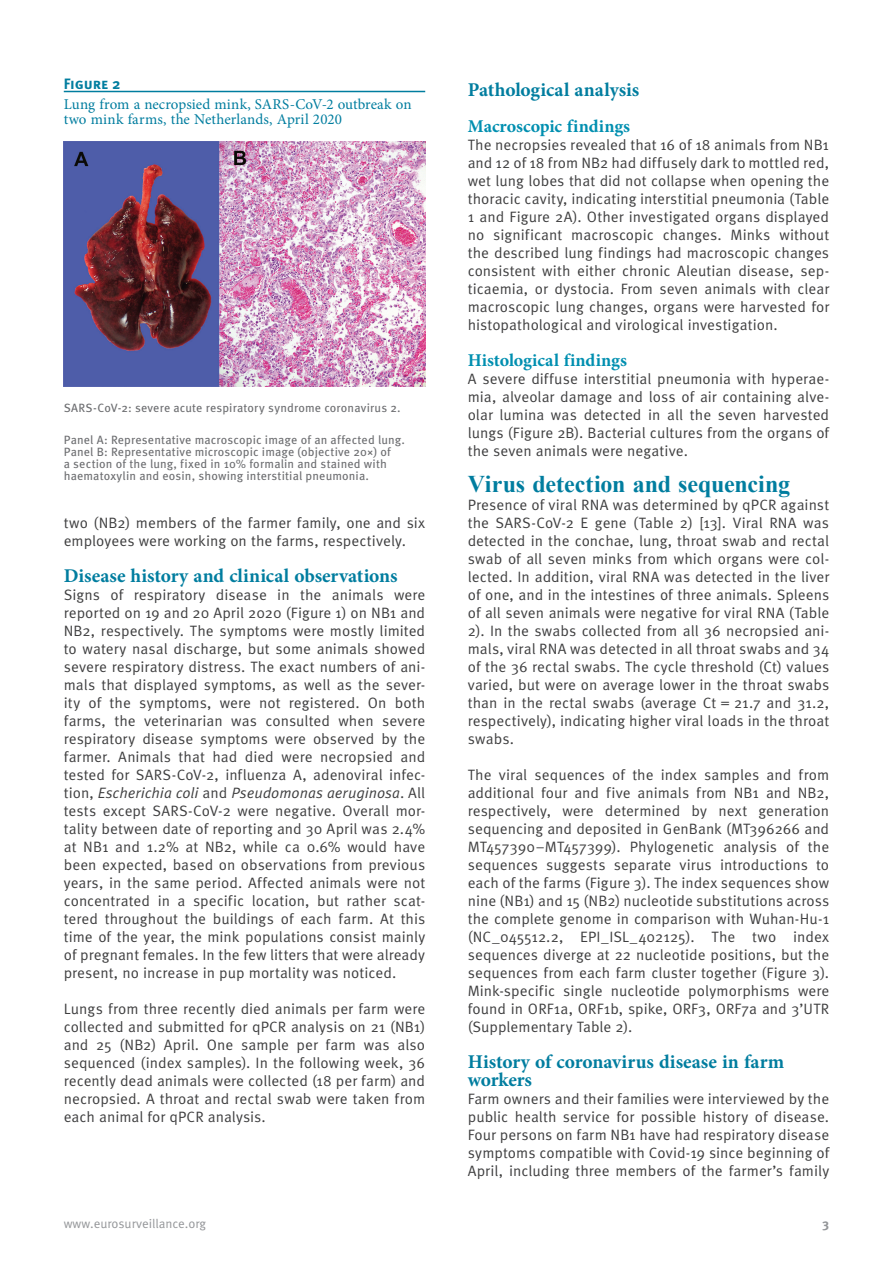
<style>
.page{position:relative;width:893px;height:1263px;background:#fff}
.page>*{position:absolute;margin:0;border:0;box-sizing:border-box;transform-origin:0 0}
.t1{font:700 24px "Times New Roman";letter-spacing:-.005em;color:#007d9f}
.t2{font:700 19.5px/18px "Minion Pro";color:#007d9f}
.t3{font:700 18px "Minion Pro";letter-spacing:-.005em;color:#008fb0}
.t4{font:15px/18px "Meta Pro";letter-spacing:.005em;color:#3e3e3f;text-align:justify}
.t5{font:15px/15px "Minion Pro";letter-spacing:.005em;color:#007d9f}
.t6{font:700 15px "Meta Pro";letter-spacing:-.005em;color:#007d9f}
.t7{font:12.75px "Meta Pro";color:#939598}
.t8{font:700 12.75px "Meta Pro";color:#939598}
.t9{font:12px/12px "Meta Pro";letter-spacing:.01em;color:#6c6d70}
.s1{font-style:italic}
</style>
<div class="page">
<hr style="left:64px;top:91px;width:361px;height:1px;background:#007d9f">
<img style="left:64px;top:141px;width:361px;height:246px">
<p class="t6" style="left:64px;top:74px;width:58px">Figure 2</p>
<p class="t5" style="left:64px;top:97px;width:349px">Lung from a necropsied mink, SARS-CoV-2 outbreak on two mink farms, the Netherlands, April 2020</p>
<p class="t9" style="left:64px;top:402px;width:338px">SARS-CoV-2: severe acute respiratory syndrome coronavirus 2.</p>
<p class="t9" style="left:64px;top:435px;width:343px">Panel A: Representative macroscopic image of an affected lung.<br>Panel B: Representative microscopic image (objective 20×) of<br>a section of the lung, fixed in 10% formalin and stained with haematoxylin and eosin, showing interstitial pneumonia.</p>
<p class="t4" style="left:64px;top:514px;width:363px">two (NB2) members of the farmer family, one and six employees were working on the farms, respectively.</p>
<h2 class="t2" style="left:64px;top:566px;width:335px">Disease history and clinical observations</h2>
<p class="t4" style="left:64px;top:586px;width:363px">Signs of respiratory disease in the animals were reported on 19 and 20 April 2020 (Figure 1) on NB1 and NB2, respectively. The symptoms were mostly limited to watery nasal discharge, but some animals showed severe respiratory distress. The exact numbers of ani&shy;mals that displayed symptoms, as well as the sever&shy;ity of the symptoms, were not registered. On both farms, the veterinarian was consulted when severe respiratory disease symptoms were observed by the farmer. Animals that had died were necropsied and tested for SARS-CoV-2, influenza A, adenoviral infec&shy;tion, <span class="s1">Escherichia coli</span> and <span class="s1">Pseudomonas aeruginosa</span>. All tests except SARS-CoV-2 were negative. Overall mor&shy;tality between date of reporting and 30 April was 2.4% at NB1 and 1.2% at NB2, while ca 0.6% would have been expected, based on observations from previous years, in the same period. Affected animals were not concentrated in a specific location, but rather scat&shy;tered throughout the buildings of each farm. At this time of the year, the mink populations consist mainly of pregnant females. In the few litters that were already present, no increase in pup mortality was noticed.</p>
<p class="t4" style="left:64px;top:1000px;width:363px">Lungs from three recently died animals per farm were collected and submitted for qPCR analysis on 21 (NB1) and 25 (NB2) April. One sample per farm was also sequenced (index samples). In the following week, 36 recently dead animals were collected (18 per farm) and necropsied. A throat and rectal swab were taken from each animal for qPCR analysis.</p>
<h2 class="t2" style="left:468px;top:80px;width:173px">Pathological analysis</h2>
<p class="t3" style="left:468px;top:113px;width:164px">Macroscopic findings</p>
<p class="t4" style="left:468px;top:136px;width:363px">The necropsies revealed that 16 of 18 animals from NB1 and 12 of 18 from NB2 had diffusely dark to mottled red, wet lung lobes that did not collapse when opening the thoracic cavity, indicating interstitial pneumonia (Table 1 and Figure 2A). Other investigated organs displayed no significant macroscopic changes. Minks without the described lung findings had macroscopic changes consistent with either chronic Aleutian disease, sep&shy;ticaemia, or dystocia. From seven animals with clear macroscopic lung changes, organs were harvested for histopathological and virological investigation.</p>
<p class="t3" style="left:468px;top:347px;width:161px">Histological findings</p>
<p class="t4" style="left:468px;top:370px;width:363px">A severe diffuse interstitial pneumonia with hyperae&shy;mia, alveolar damage and loss of air containing alve&shy;olar lumina was detected in all the seven harvested lungs (Figure 2B). Bacterial cultures from the organs of the seven animals were negative.</p>
<h1 class="t1" style="left:468px;top:466px;width:324px">Virus detection and sequencing</h1>
<p class="t4" style="left:468px;top:496px;width:363px">Presence of viral RNA was determined by qPCR against the SARS-CoV-2 E gene (Table 2) [13]. Viral RNA was detected in the conchae, lung, throat swab and rectal swab of all seven minks from which organs were col&shy;lected. In addition, viral RNA was detected in the liver of one, and in the intestines of three animals. Spleens of all seven animals were negative for viral RNA (Table 2). In the swabs collected from all 36 necropsied ani&shy;mals, viral RNA was detected in all throat swabs and 34 of the 36 rectal swabs. The cycle threshold (Ct) values varied, but were on average lower in the throat swabs than in the rectal swabs (average Ct = 21.7 and 31.2, respectively), indicating higher viral loads in the throat swabs.</p>
<p class="t4" style="left:468px;top:766px;width:363px">The viral sequences of the index samples and from additional four and five animals from NB1 and NB2, respectively, were determined by next generation sequencing and deposited in GenBank (MT396266 and MT457390–MT457399). Phylogenetic analysis of the sequences suggests separate virus introductions to each of the farms (Figure 3). The index sequences show nine (NB1) and 15 (NB2) nucleotide substitutions across the complete genome in comparison with Wuhan-Hu-1 (NC_045512.2, EPI_ISL_402125). The two index sequences diverge at 22 nucleotide positions, but the sequences from each farm cluster together (Figure 3).<br>Mink-specific single nucleotide polymorphisms were found in ORF1a, ORF1b, spike, ORF3, ORF7a and 3’UTR (Supplementary Table 2).</p>
<h2 class="t2" style="left:468px;top:1052px;width:318px">History of coronavirus disease in farm workers</h2>
<p class="t4" style="left:468px;top:1090px;width:363px">Farm owners and their families were interviewed by the public health service for possible history of disease.<br>Four persons on farm NB1 have had respiratory disease symptoms compatible with Covid-19 since beginning of April, including three members of the farmer’s family</p>
<p class="t7" style="left:64px;top:1215px;width:144px">www.eurosurveillance.org</p>
<p class="t8" style="left:822px;top:1215px;width:8px">3</p>
</div>
